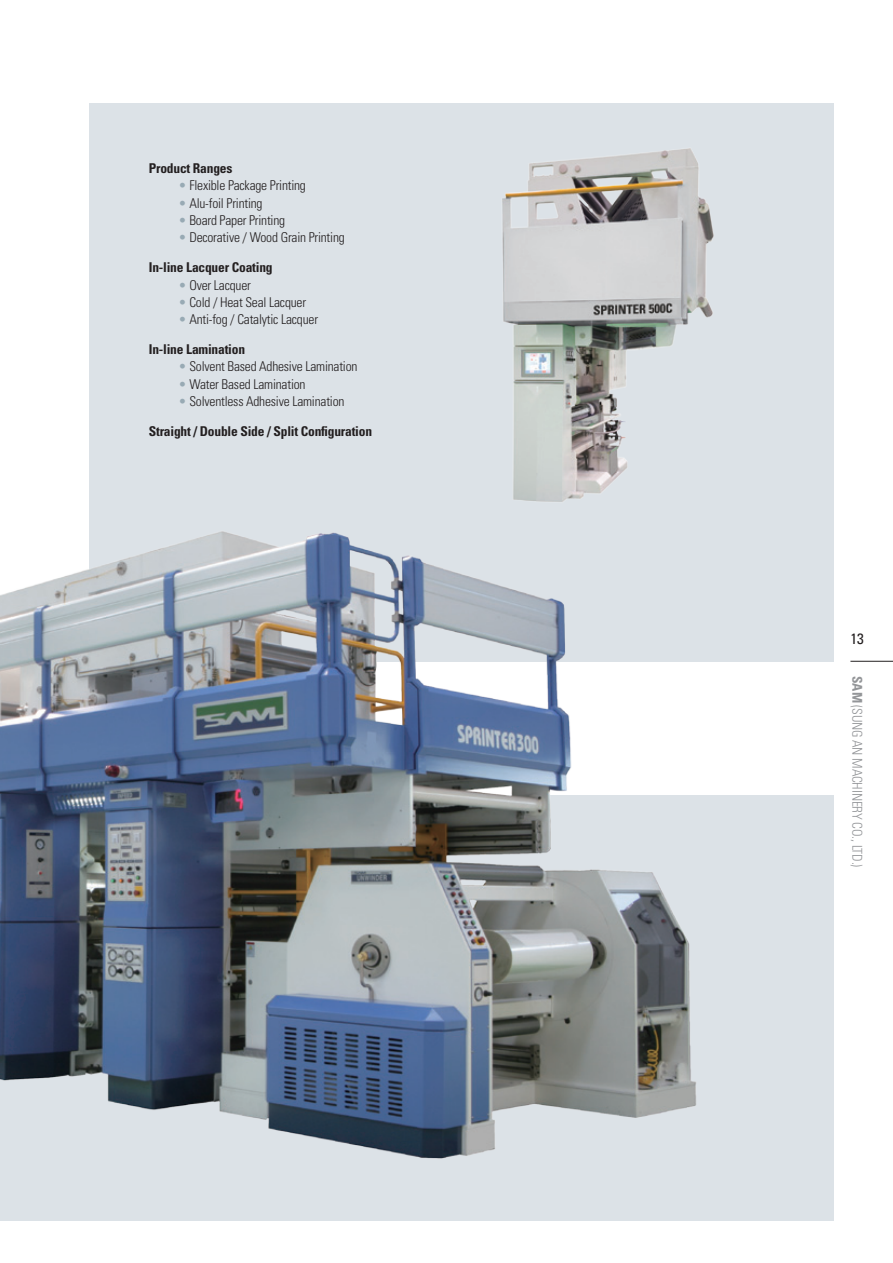
<style>
.page{position:relative;width:893px;height:1263px;background:#fff}
.page>*{position:absolute;margin:0;border:0;box-sizing:border-box;transform-origin:0 0}
.t1{font:condensed 15px "Univers";color:#231f20}
.t2{font:300 condensed 13.5px "Univers";letter-spacing:-.015em;color:#231f20}
.t3{font:700 condensed 13.5px "Univers";letter-spacing:-.015em;color:#231f20}
.t4{font:300 condensed 13.5px "Univers";letter-spacing:-.015em;color:#939598}
.s1{color:#98aab4}
.s2{font-weight:700}
</style>
<div class="page">
<hr style="left:850px;top:661px;width:43px;height:1px;background:#231f20">
<div style="left:89px;top:102px;width:744px;height:559px;background:#dce2e7"></div>
<img style="left:502px;top:148px;width:212px;height:354px">
<div style="left:0;top:795px;width:833px;height:426px;background:#dce2e7"></div>
<img style="left:0;top:531px;width:713px;height:628px">
<p class="t3" style="left:149px;top:160px;width:85px">Product Ranges</p>
<p class="t2" style="left:179px;top:178px;width:129px"><span class="s1">•</span> Flexible Package Printing</p>
<p class="t2" style="left:179px;top:195px;width:85px"><span class="s1">•</span> Alu-foil Printing</p>
<p class="t2" style="left:179px;top:212px;width:108px"><span class="s1">•</span> Board Paper Printing</p>
<p class="t2" style="left:179px;top:229px;width:168px"><span class="s1">•</span> decorative / Wood grain Printing</p>
<p class="t3" style="left:149px;top:259px;width:125px">In-line Lacquer Coating</p>
<p class="t2" style="left:179px;top:277px;width:74px"><span class="s1">•</span> over Lacquer</p>
<p class="t2" style="left:179px;top:294px;width:129px"><span class="s1">•</span> cold / heat Seal Lacquer</p>
<p class="t2" style="left:179px;top:311px;width:141px"><span class="s1">•</span> Anti-fog / catalytic Lacquer</p>
<p class="t3" style="left:149px;top:341px;width:98px">In-line Lamination</p>
<p class="t2" style="left:179px;top:358px;width:180px"><span class="s1">•</span> Solvent Based Adhesive Lamination</p>
<p class="t2" style="left:179px;top:376px;width:128px"><span class="s1">•</span> Water Based Lamination</p>
<p class="t2" style="left:179px;top:393px;width:167px"><span class="s1">•</span> Solventless Adhesive Lamination</p>
<p class="t3" style="left:149px;top:423px;width:225px">Straight / Double Side / Split Configuration</p>
<p class="t1" style="left:850px;top:629px;width:15px">13</p>
<p class="t4" style="left:865px;top:676px;width:193px;rotate:90deg"><span class="s2">SAM</span> (Sung An MAchinery co., Ltd.)</p>
</div>
